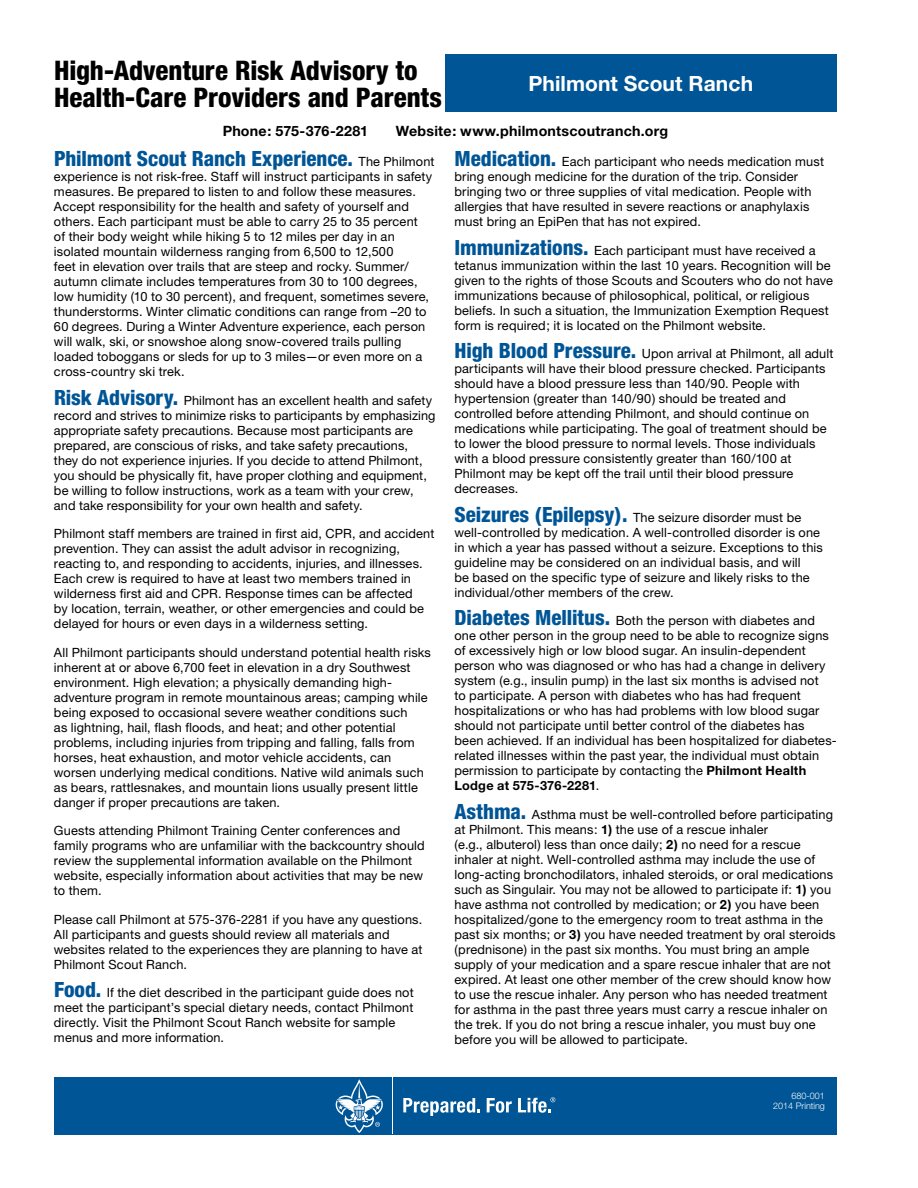
<style>
.page{position:relative;width:918px;height:1188px;background:#fff}
.page>*{position:absolute;margin:0;border:0;box-sizing:border-box;transform-origin:0 0}
.t1{font:800 condensed 27px/27px "Helvetica Neue";letter-spacing:-.005em;color:#000}
.t2{font:800 condensed 21px "Helvetica Neue";letter-spacing:-.005em;color:#005596}
.t3{font:700 21px "Helvetica Neue";letter-spacing:.005em;color:#fff}
.t4{font:700 14.25px "Helvetica Neue";letter-spacing:.015em;color:#000}
.t5{font:12.75px/15px "Helvetica Neue";letter-spacing:.01em;color:#000}
.t6{font:300 9px/10.5px "Helvetica Neue";color:#fff;text-align:right}
.s1{font-weight:400;font-stretch:normal;font-size:12.75px;color:#000}
.s2{font-weight:800;font-stretch:condensed;font-size:21px;color:#005596}
.s3{font-weight:700}
</style>
<div class="page">
<div style="left:54px;top:1077px;width:783px;height:58px;background:#005596"></div>
<svg style="left:403px;top:1098px;width:77px;height:18px"></svg>
<svg style="left:487px;top:1098px;width:25px;height:15px"></svg>
<hr style="left:392px;top:1077px;width:1px;height:57px;background:#fff">
<svg style="left:336px;top:1079px;width:47px;height:54px"></svg>
<svg style="left:518px;top:1097px;width:37px;height:16px"></svg>
<div style="left:446px;top:54px;width:391px;height:58px;background:#005596"></div>
<h1 class="t1" style="left:54px;top:57px;width:390px">High-Adventure Risk Advisory to<br>Health-Care Providers and Parents</h1>
<h2 class="t3" style="left:529px;top:71px;width:226px">Philmont Scout Ranch</h2>
<p class="t4" style="left:223px;top:122px;width:147px">Phone: 575-376-2281</p>
<p class="t4" style="left:396px;top:122px;width:274px">Website: www.philmontscoutranch.org</p>
<h2 class="t2" style="left:54px;top:146px;width:382px">Philmont Scout Ranch Experience. <span class="s1">The Philmont</span></h2>
<p class="t5" style="left:54px;top:169px;width:380px">experience is not risk-free. Staff will instruct participants in safety measures. Be prepared to listen to and follow these measures.<br>Accept responsibility for the health and safety of yourself and others. Each participant must be able to carry 25 to 35 percent<br>of their body weight while hiking 5 to 12 miles per day in an isolated mountain wilderness ranging from 6,500 to 12,500<br>feet in elevation over trails that are steep and rocky. Summer/ autumn climate includes temperatures from 30 to 100 degrees, low humidity (10 to 30 percent), and frequent, sometimes severe, thunderstorms. Winter climatic conditions can range from –20 to 60 degrees. During a Winter Adventure experience, each person will walk, ski, or snowshoe along snow-covered trails pulling loaded toboggans or sleds for up to 3 miles—or even more on a cross-country ski trek.</p>
<p class="t5" style="left:54px;top:393px;width:383px"><span class="s2">Risk Advisory.</span> Philmont has an excellent health and safety record and strives to minimize risks to participants by emphasizing appropriate safety precautions. Because most participants are prepared, are conscious of risks, and take safety precautions,<br>they do not experience injuries. If you decide to attend Philmont, you should be physically fit, have proper clothing and equipment, be willing to follow instructions, work as a team with your crew, and take responsibility for your own health and safety.</p>
<p class="t5" style="left:54px;top:526px;width:382px">Philmont staff members are trained in first aid, CPR, and accident prevention. They can assist the adult advisor in recognizing, reacting to, and responding to accidents, injuries, and illnesses.<br>Each crew is required to have at least two members trained in wilderness first aid and CPR. Response times can be affected<br>by location, terrain, weather, or other emergencies and could be delayed for hours or even days in a wilderness setting.</p>
<p class="t5" style="left:54px;top:645px;width:378px">All Philmont participants should understand potential health risks inherent at or above 6,700 feet in elevation in a dry Southwest environment. High elevation; a physically demanding high&shy;adventure program in remote mountainous areas; camping while being exposed to occasional severe weather conditions such<br>as lightning, hail, flash floods, and heat; and other potential problems, including injuries from tripping and falling, falls from horses, heat exhaustion, and motor vehicle accidents, can worsen underlying medical conditions. Native wild animals such as bears, rattlesnakes, and mountain lions usually present little danger if proper precautions are taken.</p>
<p class="t5" style="left:54px;top:823px;width:372px">Guests attending Philmont Training Center conferences and family programs who are unfamiliar with the backcountry should review the supplemental information available on the Philmont website, especially information about activities that may be new to them.</p>
<p class="t5" style="left:54px;top:912px;width:370px">Please call Philmont at 575-376-2281 if you have any questions.<br>All participants and guests should review all materials and websites related to the experiences they are planning to have at Philmont Scout Ranch.</p>
<p class="t5" style="left:54px;top:985px;width:361px"><span class="s2">Food.</span> If the diet described in the participant guide does not meet the participant’s special dietary needs, contact Philmont directly. Visit the Philmont Scout Ranch website for sample menus and more information.</p>
<p class="t5" style="left:454px;top:154px;width:371px"><span class="s2">Medication.</span> Each participant who needs medication must bring enough medicine for the duration of the trip. Consider bringing two or three supplies of vital medication. People with allergies that have resulted in severe reactions or anaphylaxis must bring an EpiPen that has not expired.</p>
<p class="t5" style="left:454px;top:243px;width:380px"><span class="s2">Immunizations.</span> Each participant must have received a tetanus immunization within the last 10 years. Recognition will be given to the rights of those Scouts and Scouters who do not have immunizations because of philosophical, political, or religious beliefs. In such a situation, the Immunization Exemption Request form is required; it is located on the Philmont website.</p>
<p class="t5" style="left:454px;top:346px;width:381px"><span class="s2">High Blood Pressure.</span> Upon arrival at Philmont, all adult participants will have their blood pressure checked. Participants should have a blood pressure less than 140/90. People with hypertension (greater than 140/90) should be treated and controlled before attending Philmont, and should continue on medications while participating. The goal of treatment should be to lower the blood pressure to normal levels. Those individuals with a blood pressure consistently greater than 160/100 at Philmont may be kept off the trail until their blood pressure decreases.</p>
<p class="t5" style="left:454px;top:510px;width:370px"><span class="s2">Seizures (Epilepsy).</span> The seizure disorder must be well-controlled by medication. A well-controlled disorder is one in which a year has passed without a seizure. Exceptions to this guideline may be considered on an individual basis, and will<br>be based on the specific type of seizure and likely risks to the individual/other members of the crew.</p>
<p class="t5" style="left:454px;top:613px;width:384px"><span class="s2">Diabetes Mellitus.</span> Both the person with diabetes and one other person in the group need to be able to recognize signs of excessively high or low blood sugar. An insulin-dependent person who was diagnosed or who has had a change in delivery system (e.g., insulin pump) in the last six months is advised not<br>to participate. A person with diabetes who has had frequent hospitalizations or who has had problems with low blood sugar should not participate until better control of the diabetes has<br>been achieved. If an individual has been hospitalized for diabetes&shy;related illnesses within the past year, the individual must obtain permission to participate by contacting the <span class="s3">Philmont Health Lodge at 575-376-2281</span>.</p>
<p class="t5" style="left:454px;top:807px;width:382px"><span class="s2">Asthma.</span> Asthma must be well-controlled before participating at Philmont. This means: <span class="s3">1)</span> the use of a rescue inhaler<br>(e.g., albuterol) less than once daily; <span class="s3">2)</span> no need for a rescue inhaler at night. Well-controlled asthma may include the use of long-acting bronchodilators, inhaled steroids, or oral medications such as Singulair. You may not be allowed to participate if: <span class="s3">1)</span> you have asthma not controlled by medication; or <span class="s3">2)</span> you have been hospitalized/gone to the emergency room to treat asthma in the past six months; or <span class="s3">3)</span> you have needed treatment by oral steroids (prednisone) in the past six months. You must bring an ample supply of your medication and a spare rescue inhaler that are not expired. At least one other member of the crew should know how to use the rescue inhaler. Any person who has needed treatment for asthma in the past three years must carry a rescue inhaler on the trek. If you do not bring a rescue inhaler, you must buy one before you will be allowed to participate.</p>
<p class="t6" style="left:773px;top:1090px;width:53px">680-001<br>2014 Printing</p>
</div>
